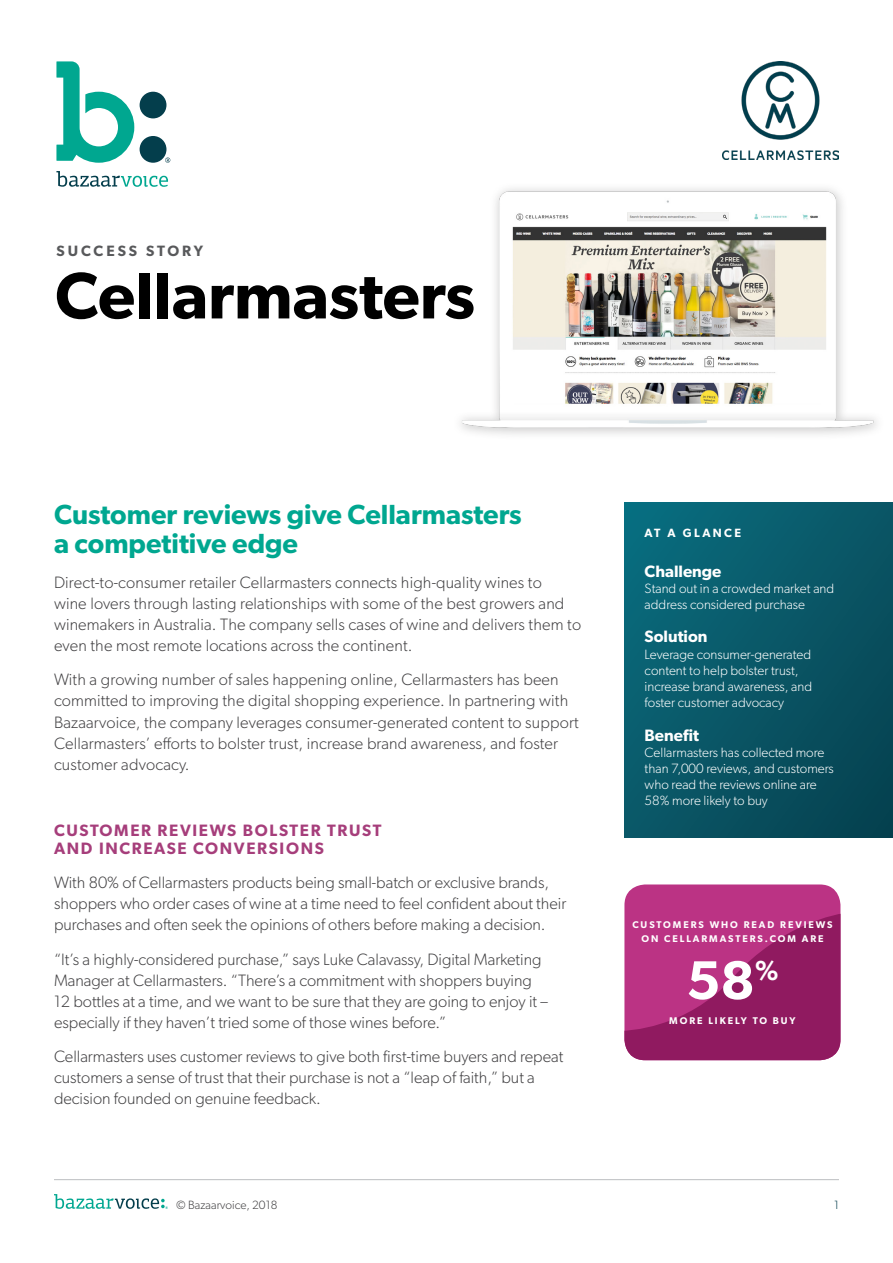
<style>
.page{position:relative;width:893px;height:1263px;background:#fff}
.page>*{position:absolute;margin:0;border:0;box-sizing:border-box;transform-origin:0 0}
.t1{font:600 66px "Gibson";color:#000}
.t2{font:600 54.75px "Gibson";color:#fff}
.t3{font:600 27.75px/29.2px "Gibson";color:#00a790}
.t4{font:300 16.5px/21px "Gibson";color:#414042}
.t5{font:600 16.5px/18px "Gibson";letter-spacing:.1em;color:#a63e7b}
.t6{font:600 16.5px "Gibson";color:#fff}
.t7{font:600 15px "Gibson";letter-spacing:.195em;color:#58595b}
.t8{font:300 13.5px/16.2px "Gibson";color:#fff}
.t9{font:300 12px "Gibson";color:#414042}
.t10{font:600 12px "Gibson";letter-spacing:.2em;color:#fff}
.t11{font:300 12px "Gibson";color:#043e4c}
.t12{font:600 9.75px/13.5px "Gibson";letter-spacing:.2em;color:#fff;text-align:center}
</style>
<div class="page">
<svg style="left:54px;top:1194px;width:114px;height:15px"></svg>
<hr style="left:54px;top:1179px;width:785px;height:1px;background:#bcbec0">
<div style="left:624px;top:502px;width:269px;height:336px;background:linear-gradient(to right,#0a6475,#084a59)"></div>
<svg style="left:56px;top:171px;width:112px;height:16px"></svg>
<svg style="left:56px;top:61px;width:78px;height:102px"></svg>
<div style="left:140px;top:92px;width:26px;height:26px;background:#043e4c;border-radius:50%"></div>
<div style="left:140px;top:136px;width:26px;height:27px;background:#043e4c;border-radius:50%"></div>
<svg style="left:165px;top:158px;width:5px;height:5px"></svg>
<img style="left:461px;top:188px;width:416px;height:247px">
<img style="left:723px;top:62px;width:116px;height:97px">
<div style="left:624px;top:884px;width:216px;height:176px;background:#bb3384;border-radius:21px"></div>
<svg style="left:624px;top:914px;width:216px;height:146px"></svg>
<p class="t7" style="left:56px;top:241px;width:148px">SUCCESS STORY</p>
<h1 class="t1" style="left:55px;top:256px;width:422px">Cellarmasters</h1>
<h3 class="t3" style="left:54px;top:499px;width:469px">Customer reviews give Cellarmasters a competitive edge</h3>
<p class="t4" style="left:54px;top:572px;width:529px">Direct-to-consumer retailer Cellarmasters connects high-quality wines to<br>wine lovers through lasting relationships with some of the best growers and winemakers in Australia. The company sells cases of wine and delivers them to even the most remote locations across the continent.</p>
<p class="t4" style="left:54px;top:669px;width:526px">With a growing number of sales happening online, Cellarmasters has been committed to improving the digital shopping experience. In partnering with Bazaarvoice, the company leverages consumer-generated content to support Cellarmasters’ efforts to bolster trust, increase brand awareness, and foster customer advocacy.</p>
<p class="t5" style="left:54px;top:820px;width:329px">CUSTOMER REVIEWS BOLSTER TRUST<br>AND INCREASE CONVERSIONS</p>
<p class="t4" style="left:54px;top:872px;width:514px">With 80% of Cellarmasters products being small-batch or exclusive brands, shoppers who order cases of wine at a time need to feel confident about their purchases and often seek the opinions of others before making a decision.</p>
<p class="t4" style="left:54px;top:948px;width:495px">“It’s a highly-considered purchase,” says Luke Calavassy, Digital Marketing Manager at Cellarmasters. “There’s a commitment with shoppers buying 12 bottles at a time, and we want to be sure that they are going to enjoy it – especially if they haven’t tried some of those wines before.”</p>
<p class="t4" style="left:54px;top:1046px;width:511px">Cellarmasters uses customer reviews to give both first-time buyers and repeat customers a sense of trust that their purchase is not a “leap of faith,” but a decision founded on genuine feedback.</p>
<p class="t10" style="left:645px;top:525px;width:98px">AT A GLANCE</p>
<p class="t6" style="left:645px;top:561px;width:78px">Challenge</p>
<p class="t8" style="left:645px;top:580px;width:191px">Stand out in a crowded market and address considered purchase</p>
<p class="t6" style="left:645px;top:627px;width:64px">Solution</p>
<p class="t8" style="left:645px;top:646px;width:169px">Leverage consumer-generated content to help bolster trust, increase brand awareness, and foster customer advocacy</p>
<p class="t6" style="left:645px;top:725px;width:56px">Benefit</p>
<p class="t8" style="left:645px;top:744px;width:191px">Cellarmasters has collected more than 7,000 reviews, and customers who read the reviews online are<br>58% more likely to buy</p>
<p class="t12" style="left:632px;top:918px;width:202px">CUSTOMERS WHO READ REVIEWS<br>ON CELLARMASTERS.COM ARE</p>
<h2 class="t2" style="left:686px;top:947px;width:94px">58<sup>%</sup></h2>
<p class="t12" style="left:669px;top:1013px;width:128px">MORE LIKELY TO BUY</p>
<p class="t9" style="left:176px;top:1197px;width:103px">© Bazaarvoice, 2018</p>
<p class="t11" style="left:834px;top:1197px;width:6px">1</p>
</div>
